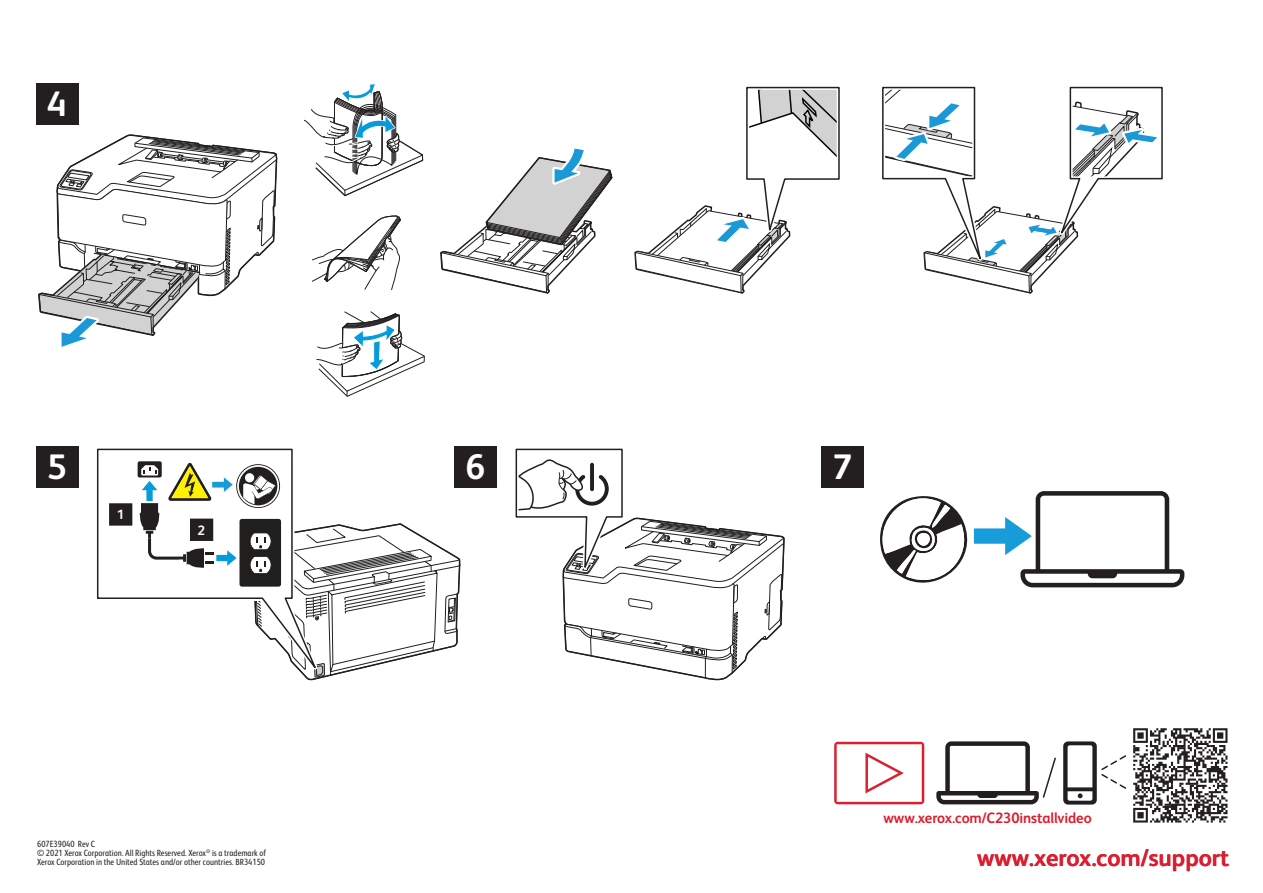
<style>
.page{position:relative;width:1263px;height:893px;background:#fff}
.page>*{position:absolute;margin:0;border:0;box-sizing:border-box;transform-origin:0 0}
.t1{font:700 35.55px "Xerox Sans";color:#fff}
.t2{font:700 24px "Xerox Sans";color:#db1e30}
.t3{font:700 15px "Xerox Sans";letter-spacing:-.005em;color:#db1e30}
.t4{font:700 13.5px "Xerox Sans";color:#fff}
.t5{font:9px/9px "Xerox Sans Condensed";color:#231f20}
</style>
<div class="page">
<svg style="left:834px;top:742px;width:90px;height:62px"></svg>
<svg style="left:936px;top:741px;width:120px;height:63px"></svg>
<svg style="left:1063px;top:728px;width:164px;height:94px"></svg>
<svg style="left:880px;top:491px;width:304px;height:97px"></svg>
<div style="left:36px;top:83px;width:42px;height:41px;background:#231f20"></div>
<div style="left:36px;top:446px;width:42px;height:41px;background:#231f20"></div>
<div style="left:454px;top:446px;width:43px;height:41px;background:#231f20"></div>
<div style="left:821px;top:446px;width:43px;height:41px;background:#231f20"></div>
<svg style="left:440px;top:148px;width:173px;height:146px"></svg>
<svg style="left:316px;top:311px;width:109px;height:86px"></svg>
<svg style="left:304px;top:83px;width:119px;height:114px"></svg>
<svg style="left:312px;top:215px;width:89px;height:75px"></svg>
<svg style="left:634px;top:86px;width:206px;height:208px"></svg>
<svg style="left:882px;top:86px;width:281px;height:208px"></svg>
<svg style="left:97px;top:448px;width:196px;height:151px"></svg>
<div style="left:138px;top:461px;width:24px;height:16px;background:#686565;border-radius:2px"></div>
<svg style="left:515px;top:448px;width:270px;height:233px"></svg>
<svg style="left:106px;top:462px;width:354px;height:219px"></svg>
<svg style="left:38px;top:134px;width:240px;height:213px"></svg>
<h1 class="t1" style="left:47px;top:83px;width:21px">4</h1>
<h1 class="t1" style="left:47px;top:446px;width:21px">5</h1>
<h1 class="t1" style="left:465px;top:446px;width:21px">6</h1>
<h1 class="t1" style="left:832px;top:446px;width:21px">7</h1>
<h3 class="t4" style="left:117px;top:507px;width:9px">1</h3>
<h3 class="t4" style="left:198px;top:522px;width:9px">2</h3>
<h3 class="t3" style="left:883px;top:809px;width:210px">www.xerox.com/C230installvideo</h3>
<p class="t5" style="left:37px;top:840px;width:230px">607E39040 Rev C<br>© 2021 Xerox Corporation. All Rights Reserved. Xerox<sup>®</sup> is a trademark of<br>Xerox Corporation in the United States and/or other countries. BR34150</p>
<h2 class="t2" style="left:977px;top:843px;width:254px">www.xerox.com/support</h2>
</div>
